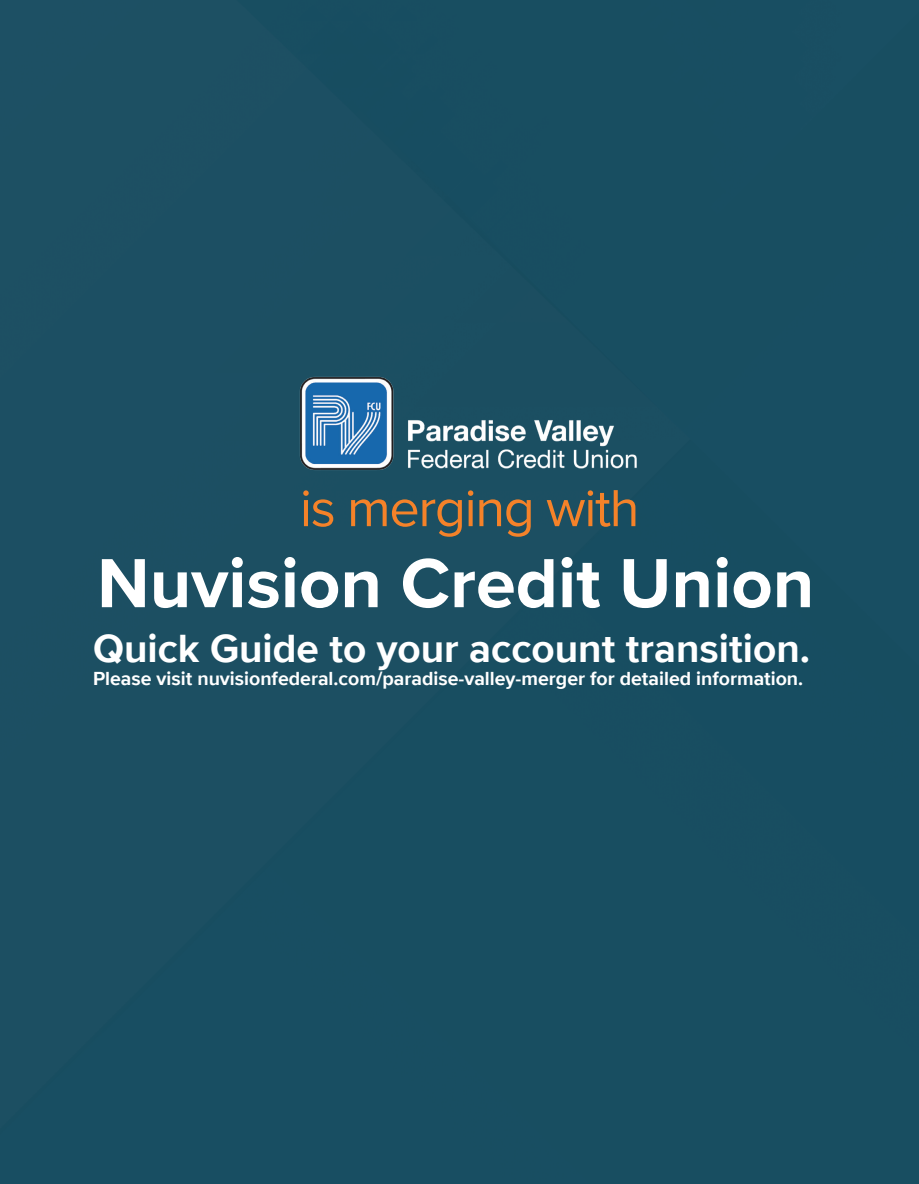
<style>
.page{position:relative;width:919px;height:1184px;background:#fff}
.page>*{position:absolute;margin:0;border:0;box-sizing:border-box;transform-origin:0 0}
.t1{font:700 72px "Proxima Nova";color:#fff}
.t2{font:54px "Proxima Nova";letter-spacing:-.025em;color:#f58229}
.t3{font:700 40.5px "Proxima Nova";color:#fff}
.t4{font:700 19.5px "Proxima Nova";color:#fff}
</style>
<div class="page">
<div style="left:0;top:0;width:919px;height:1183px;background:#184e62"></div>
<img style="left:285px;top:368px;width:365px;height:113px">
<h2 class="t2" style="left:300px;top:476px;width:341px">is merging with</h2>
<h1 class="t1" style="left:97px;top:540px;width:719px">Nuvision Credit Union</h1>
<h3 class="t3" style="left:93px;top:624px;width:718px">Quick Guide to your account transition.</h3>
<p class="t4" style="left:93px;top:667px;width:711px">Please visit nuvisionfederal.com/paradise-valley-merger for detailed information.</p>
</div>
